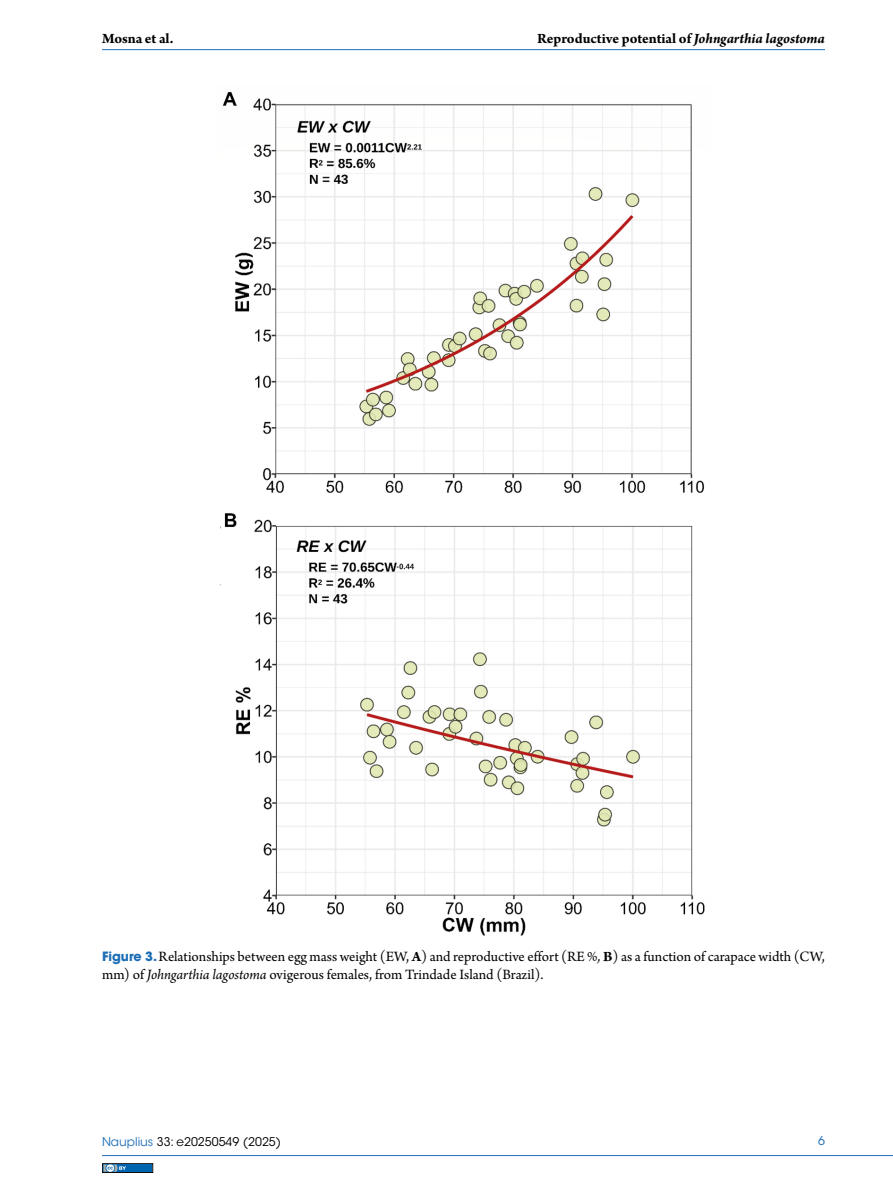
<style>
.page{position:relative;width:893px;height:1191px;background:#fff}
.page>*{position:absolute;margin:0;border:0;box-sizing:border-box;transform-origin:0 0}
.t1{font:15px/18px "Arno Pro";color:#000}
.t2{font:700 15px "Arno Pro";color:#000}
.t3{font:12px "ITC Avant Garde Std";color:#000}
.t4{font:12px "ITC Avant Garde Std";color:#1c6db6}
.s1{font-style:italic}
.s2{font-family:"ITC Avant Garde Std";font-weight:700;font-size:12.75px;color:#1c6db6}
.s3{font-weight:700}
.s4{color:#1c6db6}
</style>
<div class="page">
<div style="left:102px;top:1163px;width:51px;height:9px;border:1px solid #000"></div>
<div style="left:104px;top:1164px;width:48px;height:7px;background:#0064b0"></div>
<svg style="left:104px;top:1164px;width:22px;height:7px"></svg>
<hr style="left:102px;top:1155px;width:791px;height:1px;background:#1c6db6">
<hr style="left:102px;top:49px;width:723px;height:1px;background:#1c6db6">
<img style="left:220px;top:92px;width:485px;height:844px">
<p class="t2" style="left:102px;top:30px;width:73px">Mosna et al.</p>
<p class="t2" style="left:537px;top:30px;width:289px">Reproductive potential of <span class="s1">Johngarthia lagostoma</span></p>
<p class="t1" style="left:102px;top:948px;width:724px"><span class="s2">Figure 3.</span> Relationships between egg mass weight (EW, <span class="s3">A</span>) and reproductive effort (RE %<span class="s1">,</span> <span class="s3">B</span>) as a function of carapace width (CW, mm) of <span class="s1">Johngarthia lagostoma</span> ovigerous females, from Trindade Island (Brazil).</p>
<p class="t3" style="left:102px;top:1134px;width:181px"><span class="s4">Nauplius</span> 33: e20250549 (2025)</p>
<p class="t4" style="left:818px;top:1133px;width:8px">6</p>
</div>
